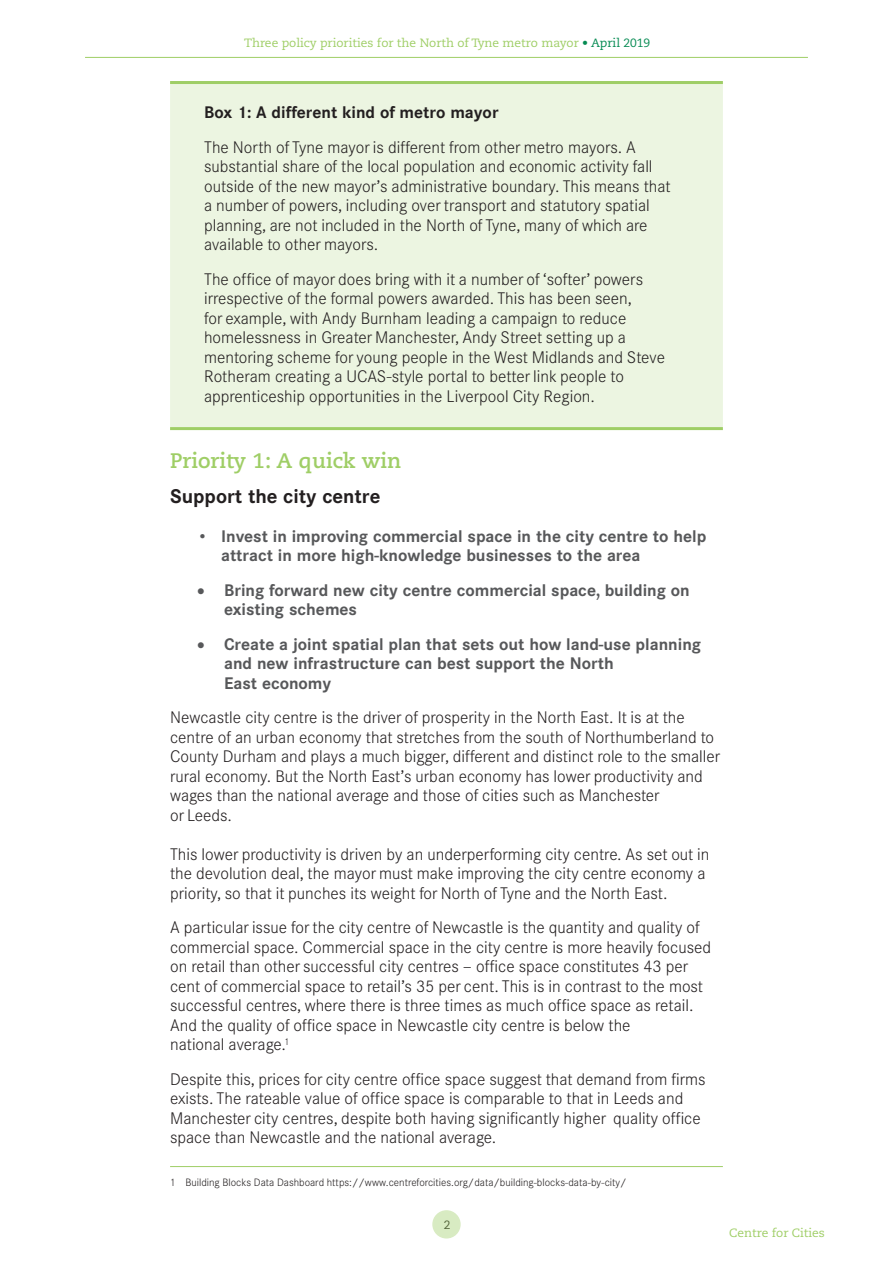
<style>
.page{position:relative;width:893px;height:1263px;background:#fff}
.page>*{position:absolute;margin:0;border:0;box-sizing:border-box;transform-origin:0 0}
.t1{font:700 21px "Caecilia LT Std";color:#9fce66}
.t2{font:700 19.5px "Corporate SBQ";color:#231f20}
.t3{font:300 16.5px/19.5px "Corporate SBQ";color:#231f20}
.t4{font:700 16.5px/19.5px "Corporate SBQ";color:#57585a}
.t5{font:700 16.5px "Corporate SBQ";color:#231f20}
.t6{font:12px "Caecilia LT Std";color:#9fce66}
.t7{font:12px "Caecilia LT Std";color:#231f20}
.t8{font:300 10.5px "Corporate SBQ";color:#231f20}
.s1{color:#058a52}
</style>
<div class="page">
<hr style="left:85px;top:57px;width:723px;height:1px;background:#9fce66">
<div style="left:433px;top:1211px;width:27px;height:27px;background:#d8ebc2;border-radius:50%"></div>
<div style="left:432px;top:1210px;width:29px;height:28px;border:2px solid #9fce66;border-radius:50%"></div>
<div style="left:170px;top:82px;width:553px;height:345px;background:#ecf5e1"></div>
<hr style="left:170px;top:81px;width:553px;height:3px;background:#9fce66">
<hr style="left:170px;top:427px;width:553px;height:3px;background:#9fce66">
<hr style="left:170px;top:1166px;width:553px;height:1px;background:#9fce66">
<p class="t6" style="left:244px;top:36px;width:408px">Three policy priorities for the North of Tyne metro mayor <span class="s1">• April 2019</span></p>
<p class="t5" style="left:204px;top:102px;width:296px">Box 1: A different kind of metro mayor</p>
<p class="t3" style="left:204px;top:137px;width:468px">The North of Tyne mayor is different from other metro mayors. A substantial share of the local population and economic activity fall outside of the new mayor’s administrative boundary. This means that a number of powers, including over transport and statutory spatial planning, are not included in the North of Tyne, many of which are available to other mayors.</p>
<p class="t3" style="left:204px;top:269px;width:462px">The office of mayor does bring with it a number of ‘softer’ powers irrespective of the formal powers awarded. This has been seen,<br>for example, with Andy Burnham leading a campaign to reduce homelessness in Greater Manchester, Andy Street setting up a mentoring scheme for young people in the West Midlands and Steve Rotheram creating a UCAS-style portal to better link people to apprenticeship opportunities in the Liverpool City Region.</p>
<p class="t1" style="left:170px;top:448px;width:233px">Priority 1: A quick win</p>
<p class="t2" style="left:170px;top:484px;width:212px">Support the city centre</p>
<p class="t4" style="left:221px;top:526px;width:487px;text-indent:-21px">• Invest in improving commercial space in the city centre to help attract in more high-knowledge businesses to the area</p>
<p class="t4" style="left:224px;top:580px;width:467px;text-indent:-27px">• Bring forward new city centre commercial space, building on existing schemes</p>
<p class="t4" style="left:224px;top:634px;width:479px;text-indent:-27px">• Create a joint spatial plan that sets out how land-use planning and new infrastructure can best support the North<br>East economy</p>
<p class="t3" style="left:170px;top:708px;width:552px">Newcastle city centre is the driver of prosperity in the North East. It is at the centre of an urban economy that stretches from the south of Northumberland to County Durham and plays a much bigger, different and distinct role to the smaller rural economy. But the North East’s urban economy has lower productivity and wages than the national average and those of cities such as Manchester<br>or Leeds.</p>
<p class="t3" style="left:170px;top:844px;width:541px">This lower productivity is driven by an underperforming city centre. As set out in the devolution deal, the mayor must make improving the city centre economy a priority, so that it punches its weight for North of Tyne and the North East.</p>
<p class="t3" style="left:170px;top:918px;width:543px">A particular issue for the city centre of Newcastle is the quantity and quality of commercial space. Commercial space in the city centre is more heavily focused on retail than other successful city centres — office space constitutes 43 per cent of commercial space to retail’s 35 per cent. This is in contrast to the most successful centres, where there is three times as much office space as retail.<br>And the quality of office space in Newcastle city centre is below the<br>national average.<sup>1</sup></p>
<p class="t3" style="left:170px;top:1069px;width:537px">Despite this, prices for city centre office space suggest that demand from firms exists. The rateable value of office space is comparable to that in Leeds and Manchester city centres, despite both having significantly higher quality office space than Newcastle and the national average.</p>
<p class="t8" style="left:170px;top:1177px;width:458px">1 Building Blocks Data Dashboard https://www.centreforcities.org/data/building-blocks-data-by-city/</p>
<p class="t7" style="left:444px;top:1217px;width:8px">2</p>
<p class="t6" style="left:729px;top:1226px;width:97px">Centre for Cities</p>
</div>
